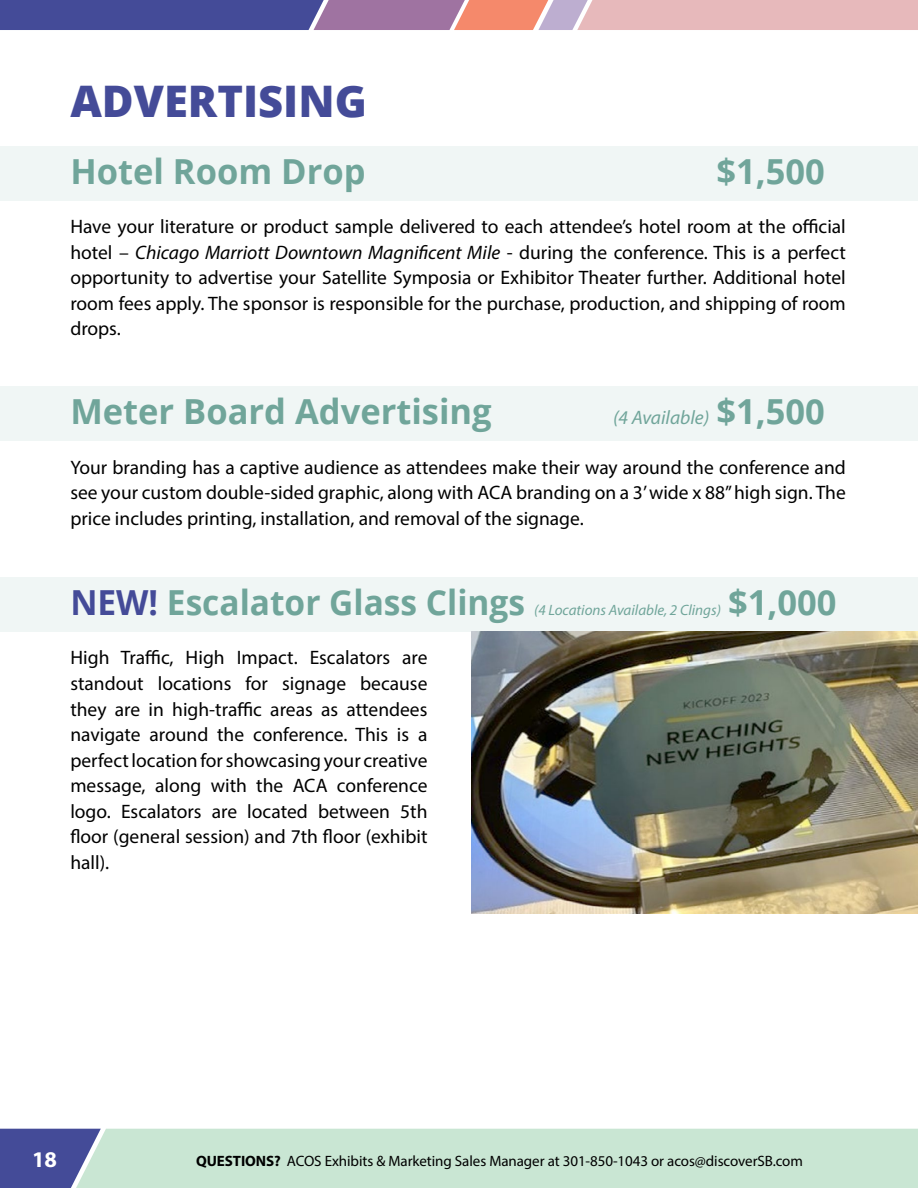
<style>
.page{position:relative;width:918px;height:1188px;background:#fff}
.page>*{position:absolute;margin:0;border:0;box-sizing:border-box;transform-origin:0 0}
.t1{font:800 43.5px "Open Sans";color:#444b98}
.t2{font:700 34.5px "Open Sans";color:#70a59a}
.t3{font:700 22.5px "Myriad Pro";color:#fff}
.t4{font:19.5px/25.5px "Myriad Pro";color:#000;text-align:justify}
.t5{font:italic 19.5px "Myriad Pro";color:#70a59a}
.t6{font:15px "Myriad Pro";letter-spacing:-.005em;color:#000}
.t7{font:italic 15px "Myriad Pro";color:#70a59a}
.s1{font-style:italic}
.s2{font-family:"Open Sans";font-weight:700;font-style:normal;font-size:34.5px}
.s3{color:#444b98}
.s4{font-weight:700}
</style>
<div class="page">
<div style="left:0;top:1129px;width:76px;height:59px;background:#444b98"></div>
<svg style="left:0;top:0;width:918px;height:30px;background:#a385a6"></svg>
<div style="left:76px;top:1129px;width:842px;height:59px;background:#c9e6d3"></div>
<div style="left:0;top:146px;width:918px;height:55px;background:#f0f6f5"></div>
<div style="left:0;top:386px;width:918px;height:55px;background:#f0f6f5"></div>
<div style="left:0;top:577px;width:918px;height:55px;background:#f0f6f5"></div>
<img style="left:472px;top:632px;width:446px;height:282px">
<h1 class="t1" style="left:70px;top:68px;width:298px">ADVERTISING</h1>
<h2 class="t2" style="left:70px;top:147px;width:297px">Hotel Room Drop</h2>
<h2 class="t2" style="left:716px;top:147px;width:110px">$1,500</h2>
<p class="t4" style="left:70px;top:214px;width:777px">Have your literature or product sample delivered to each attendee’s hotel room at the official hotel – <span class="s1">Chicago Marriott Downtown Magnificent Mile</span> - during the conference. This is a perfect opportunity to advertise your Satellite Symposia or Exhibitor Theater further. Additional hotel room fees apply. The sponsor is responsible for the purchase, production, and shipping of room drops.</p>
<h2 class="t2" style="left:70px;top:387px;width:423px">Meter Board Advertising</h2>
<p class="t5" style="left:613px;top:405px;width:213px">(4 Available) <span class="s2">$1,500</span></p>
<p class="t4" style="left:70px;top:454px;width:777px">Your branding has a captive audience as attendees make their way around the conference and see your custom double-sided graphic, along with ACA branding on a 3’ wide x 88” high sign. The price includes printing, installation, and removal of the signage.</p>
<h2 class="t2" style="left:70px;top:578px;width:456px"><span class="s3">NEW!</span> Escalator Glass Clings</h2>
<p class="t7" style="left:534px;top:601px;width:304px">(4 Locations Available, 2 Clings) <span class="s2">$1,000</span></p>
<p class="t4" style="left:70px;top:645px;width:359px">High Traffic, High Impact. Escalators are standout locations for signage because they are in high-traffic areas as attendees navigate around the conference. This is a perfect location for showcasing your creative message, along with the ACA conference logo. Escalators are located between 5th floor (general session) and 7th floor (exhibit hall).</p>
<p class="t3" style="left:32px;top:1145px;width:26px">18</p>
<p class="t6" style="left:196px;top:1152px;width:608px"><span class="s4">QUESTIONS?</span> ACOS Exhibits &amp; Marketing Sales Manager at 301-850-1043 or acos@discoverSB.com</p>
</div>
